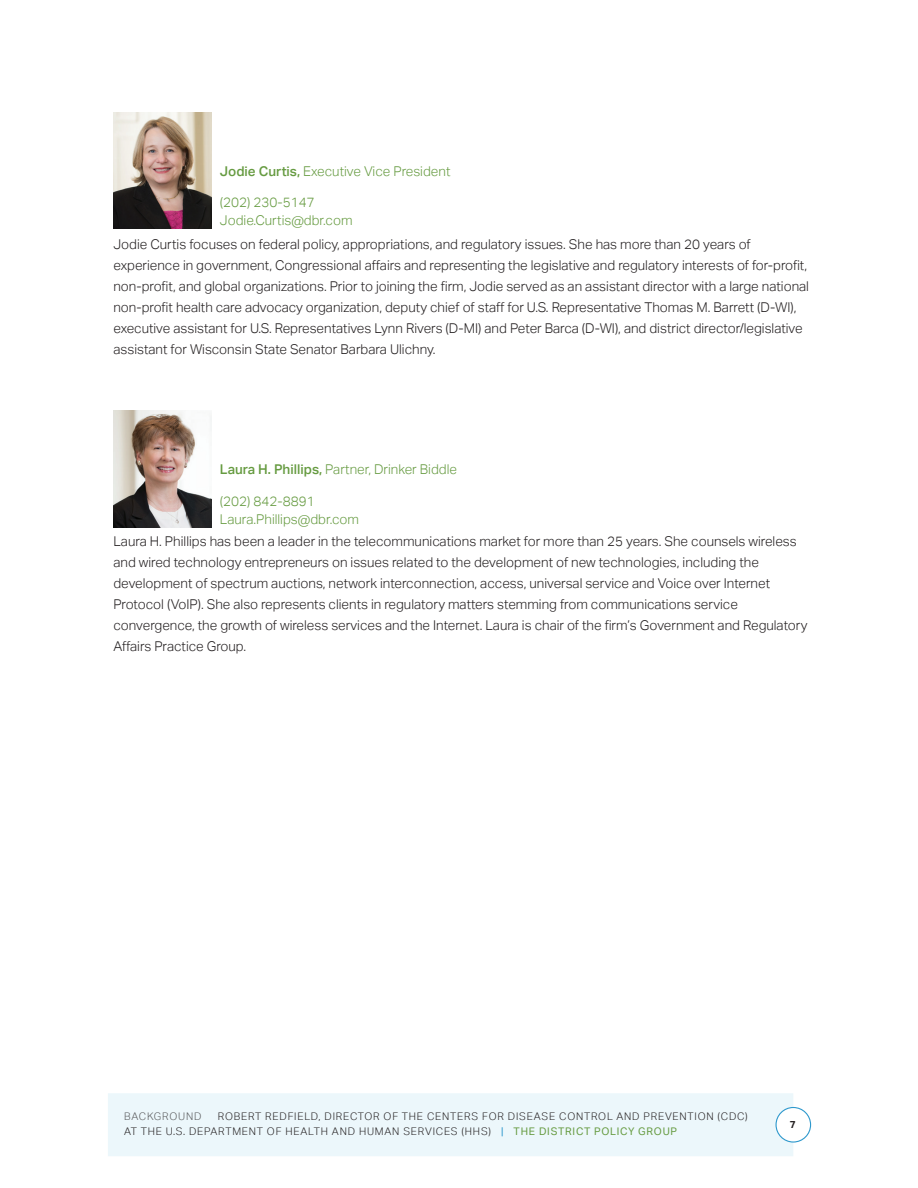
<style>
.page{position:relative;width:918px;height:1188px;background:#fff}
.page>*{position:absolute;margin:0;border:0;box-sizing:border-box;transform-origin:0 0}
.t1{font:300 13.5px/21px "Aktiv Grotesk";color:#231f20}
.t2{font:300 13.5px/18px "Aktiv Grotesk";color:#669b41}
.t3{font:300 10.5px/15px "Aktiv Grotesk";letter-spacing:.075em;color:#231f20}
.t4{font:300 10.5px "Aktiv Grotesk";letter-spacing:.075em;color:#57585a}
.t5{font:700 10.2px "Aktiv Grotesk";color:#231f20}
.t6{font:9.75px "Aktiv Grotesk";letter-spacing:.075em;color:#231f20}
.t7{font:300 9.75px "Aktiv Grotesk";letter-spacing:.075em;color:#57585a}
.s1{font-weight:500}
.s2{font-weight:400;color:#2f99cd}
.s3{font-weight:400;color:#669b41}
.s4{font-weight:300}
.s5{color:#2f99cd}
.s6{color:#669b41}
</style>
<div class="page">
<div style="left:108px;top:1093px;width:685px;height:63px;background:#ecf7fb"></div>
<div style="left:776px;top:1108px;width:35px;height:34px;background:#fff;border-radius:50%"></div>
<div style="left:776px;top:1107px;width:35px;height:36px;border:1px solid #2f99cd;border-radius:50%"></div>
<img style="left:114px;top:112px;width:98px;height:117px">
<img style="left:114px;top:411px;width:98px;height:116px">
<p class="t2" style="left:220px;top:162px;width:232px"><span class="s1">Jodie Curtis,</span> Executive Vice President</p>
<p class="t2" style="left:220px;top:193px;width:134px">(202) 230-5147<br>Jodie.Curtis@dbr.com</p>
<p class="t1" style="left:113px;top:234px;width:697px">Jodie Curtis focuses on federal policy, appropriations, and regulatory issues. She has more than 20 years of experience in government, Congressional affairs and representing the legislative and regulatory interests of for-profit, non-profit, and global organizations. Prior to joining the firm, Jodie served as an assistant director with a large national non-profit health care advocacy organization, deputy chief of staff for U.S. Representative Thomas M. Barrett (D-WI), executive assistant for U.S. Representatives Lynn Rivers (D-MI) and Peter Barca (D-WI), and district director/legislative assistant for Wisconsin State Senator Barbara Ulichny.</p>
<p class="t2" style="left:220px;top:461px;width:239px"><span class="s1">Laura H. Phillips,</span> Partner, Drinker Biddle</p>
<p class="t2" style="left:220px;top:492px;width:141px">(202) 842-8891<br>Laura.Phillips@dbr.com</p>
<p class="t1" style="left:113px;top:531px;width:696px">Laura H. Phillips has been a leader in the telecommunications market for more than 25 years. She counsels wireless and wired technology entrepreneurs on issues related to the development of new technologies, including the development of spectrum auctions, network interconnection, access, universal service and Voice over Internet Protocol (VoIP). She also represents clients in regulatory matters stemming from communications service convergence, the growth of wireless services and the Internet. Laura is chair of the firm’s Government and Regulatory Affairs Practice Group.</p>
<p class="t3" style="left:124px;top:1109px;width:625px;text-indent:94px">ROBERT REDFIELD, DIRECTOR OF THE CENTERS FOR DISEASE CONTROL AND PREVENTION (CDC)<br>AT THE U.S. DEPARTMENT OF HEALTH AND HUMAN SERVICES (HHS) <span class="s2">|</span> <span class="s3">THE DISTRICT POLICY GROUP</span></p>
<p class="t4" style="left:124px;top:1111px;width:79px">BACKGROUND</p>
<p class="t5" style="left:790px;top:1119px;width:7px">7</p>
<p class="t7" style="left:123px;top:1125px;width:73px">BACKGROUND</p>
<p class="t6" style="left:210px;top:1125px;width:554px"><span class="s4">SONNY PERDUE,</span> SECRETARY OF THE U.S. DEPARTMENT OF AGRICULTURE <span class="s5">|</span> <span class="s6">THE DISTRICT POLICY GROUP</span></p>
<p class="t5" style="left:788px;top:1125px;width:7px">8</p>
</div>
